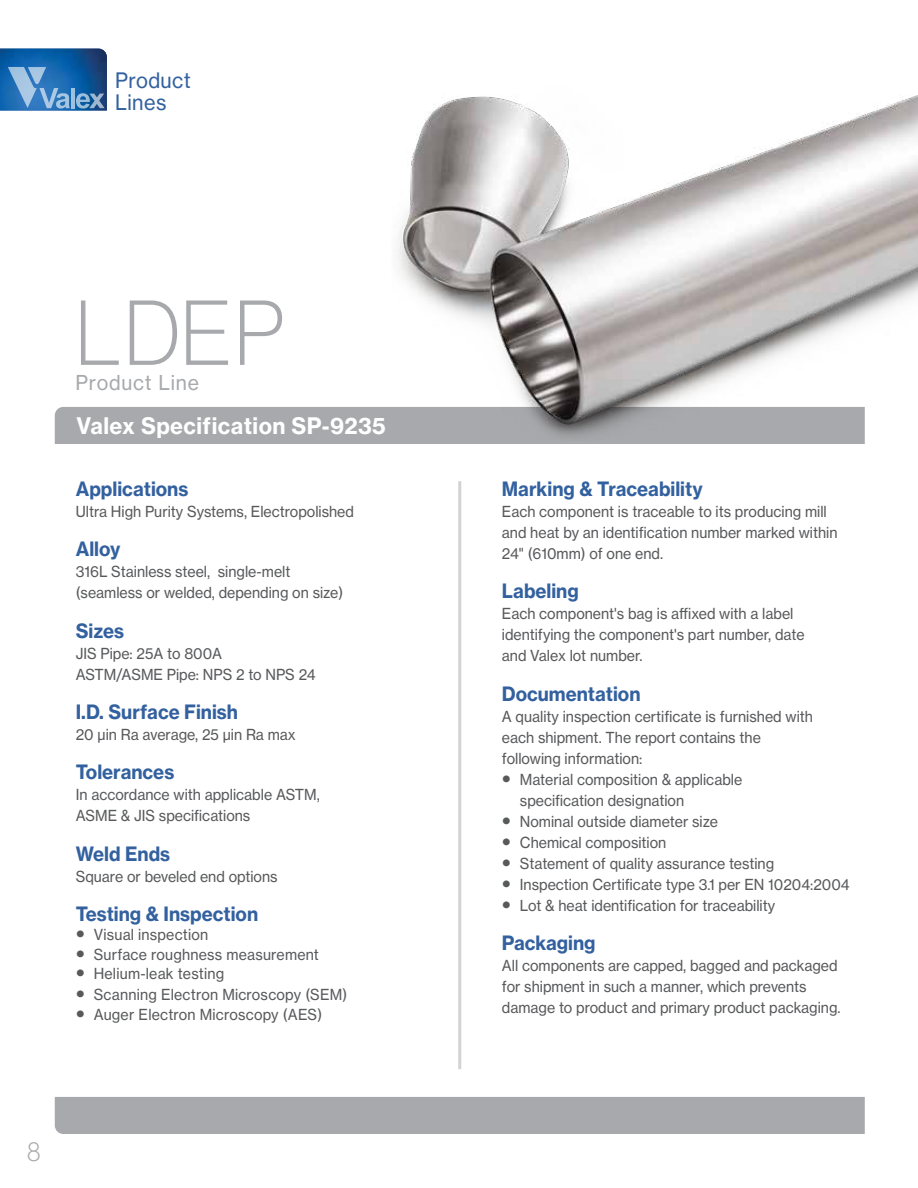
<style>
.page{position:relative;width:918px;height:1188px;background:#fff}
.page>*{position:absolute;margin:0;border:0;box-sizing:border-box;transform-origin:0 0}
.t1{font:90px "N Haas Grotesk DS Std 35 X Lt";color:#a7a9ac;scale:.96 1}
.t2{font:27px "N Haas Grotesk DS Std 35 X Lt";color:#a7a9ac;scale:.95 1}
.t3{font:22.5px "N Haas Grotesk TX Std 75 Bd";letter-spacing:.02em;color:#fff;scale:.96 1}
.t4{font:21px/22.5px "N Haas Grotesk TX Std 55 Rg";letter-spacing:.02em;color:#33619f;scale:.95 1}
.t5{font:20.25px "N Haas Grotesk TX Std 55 Rg";letter-spacing:.04em;color:#a7a9ac;scale:.96 1}
.t6{font:19.5px "N Haas Grotesk TX Std 75 Bd";color:#33619f;scale:.95 1}
.t7{font:15px/21px "N Haas Grotesk TX Std 55 Rg";color:#58595b;scale:.95 1}
.s1{font-size:27px}
</style>
<div class="page">
<svg style="left:0;top:49px;width:107px;height:62px;background:#3272af"></svg>
<div style="left:55px;top:407px;width:810px;height:37px;background:#a7a9ac"></div>
<div style="left:55px;top:1097px;width:810px;height:37px;background:#a7a9ac"></div>
<hr style="left:458px;top:481px;width:3px;height:588px;background:#d1d3d4">
<img style="left:392px;top:95px;width:526px;height:345px">
<h3 class="t4" style="left:115px;top:69px;width:81px">Product<br>Lines</h3>
<h1 class="t1" style="left:76px;top:283px;width:219px">LDEP</h1>
<h3 class="t5" style="left:76px;top:371px;width:130px">Product Line</h3>
<h3 class="t3" style="left:77px;top:411px;width:324px">Valex Specification SP-9235</h3>
<h3 class="t6" style="left:76px;top:476px;width:120px">Applications</h3>
<p class="t7" style="left:76px;top:501px;width:294px">Ultra High Purity Systems, Electropolished</p>
<h3 class="t6" style="left:76px;top:537px;width:49px">Alloy</h3>
<p class="t7" style="left:76px;top:561px;width:283px">316L Stainless steel, single-melt (seamless or welded, depending on size)</p>
<h3 class="t6" style="left:76px;top:618px;width:52px">Sizes</h3>
<p class="t7" style="left:76px;top:643px;width:254px">JIS Pipe: 25A to 800A<br>ASTM/ASME Pipe: NPS 2 to NPS 24</p>
<h3 class="t6" style="left:76px;top:699px;width:172px">I.D. Surface Finish</h3>
<p class="t7" style="left:76px;top:724px;width:233px">20 µin Ra average, 25 µin Ra max</p>
<h3 class="t6" style="left:76px;top:760px;width:105px">Tolerances</h3>
<p class="t7" style="left:76px;top:784px;width:258px">In accordance with applicable ASTM,<br>ASME &amp; JIS specifications</p>
<h3 class="t6" style="left:76px;top:841px;width:101px">Weld Ends</h3>
<p class="t7" style="left:76px;top:866px;width:214px">Square or beveled end options</p>
<h3 class="t6" style="left:76px;top:902px;width:194px">Testing &amp; Inspection</h3>
<p class="t7" style="left:76px;top:924px;width:141px"><span class="s1">•</span> Visual inspection</p>
<p class="t7" style="left:76px;top:944px;width:257px"><span class="s1">•</span> Surface roughness measurement</p>
<p class="t7" style="left:76px;top:963px;width:158px"><span class="s1">•</span> Helium-leak testing</p>
<p class="t7" style="left:76px;top:984px;width:287px"><span class="s1">•</span> Scanning Electron Microscopy (SEM)</p>
<p class="t7" style="left:76px;top:1004px;width:261px"><span class="s1">•</span> Auger Electron Microscopy (AES)</p>
<h2 class="t2" style="left:27px;top:1137px;width:16px">8</h2>
<h3 class="t6" style="left:502px;top:476px;width:213px">Marking &amp; Traceability</h3>
<p class="t7" style="left:502px;top:501px;width:355px">Each component is traceable to its producing mill and heat by an identification number marked within<br>24" (610mm) of one end.</p>
<h3 class="t6" style="left:502px;top:579px;width:83px">Labeling</h3>
<p class="t7" style="left:502px;top:603px;width:320px">Each component's bag is affixed with a label identifying the component's part number, date and Valex lot number.</p>
<h3 class="t6" style="left:502px;top:681px;width:147px">Documentation</h3>
<p class="t7" style="left:502px;top:706px;width:329px">A quality inspection certificate is furnished with each shipment. The report contains the following information:</p>
<p class="t7" style="left:520px;top:769px;width:236px;text-indent:-18px"><span class="s1">•</span> Material composition &amp; applicable specification designation</p>
<p class="t7" style="left:502px;top:811px;width:229px"><span class="s1">•</span> Nominal outside diameter size</p>
<p class="t7" style="left:502px;top:832px;width:175px"><span class="s1">•</span> Chemical composition</p>
<p class="t7" style="left:502px;top:853px;width:288px"><span class="s1">•</span> Statement of quality assurance testing</p>
<p class="t7" style="left:502px;top:874px;width:368px"><span class="s1">•</span> Inspection Certificate type 3.1 per EN 10204:2004</p>
<p class="t7" style="left:502px;top:895px;width:289px"><span class="s1">•</span> Lot &amp; heat identification for traceability</p>
<h3 class="t6" style="left:502px;top:930px;width:100px">Packaging</h3>
<p class="t7" style="left:502px;top:955px;width:358px">All components are capped, bagged and packaged for shipment in such a manner, which prevents damage to product and primary product packaging.</p>
</div>
